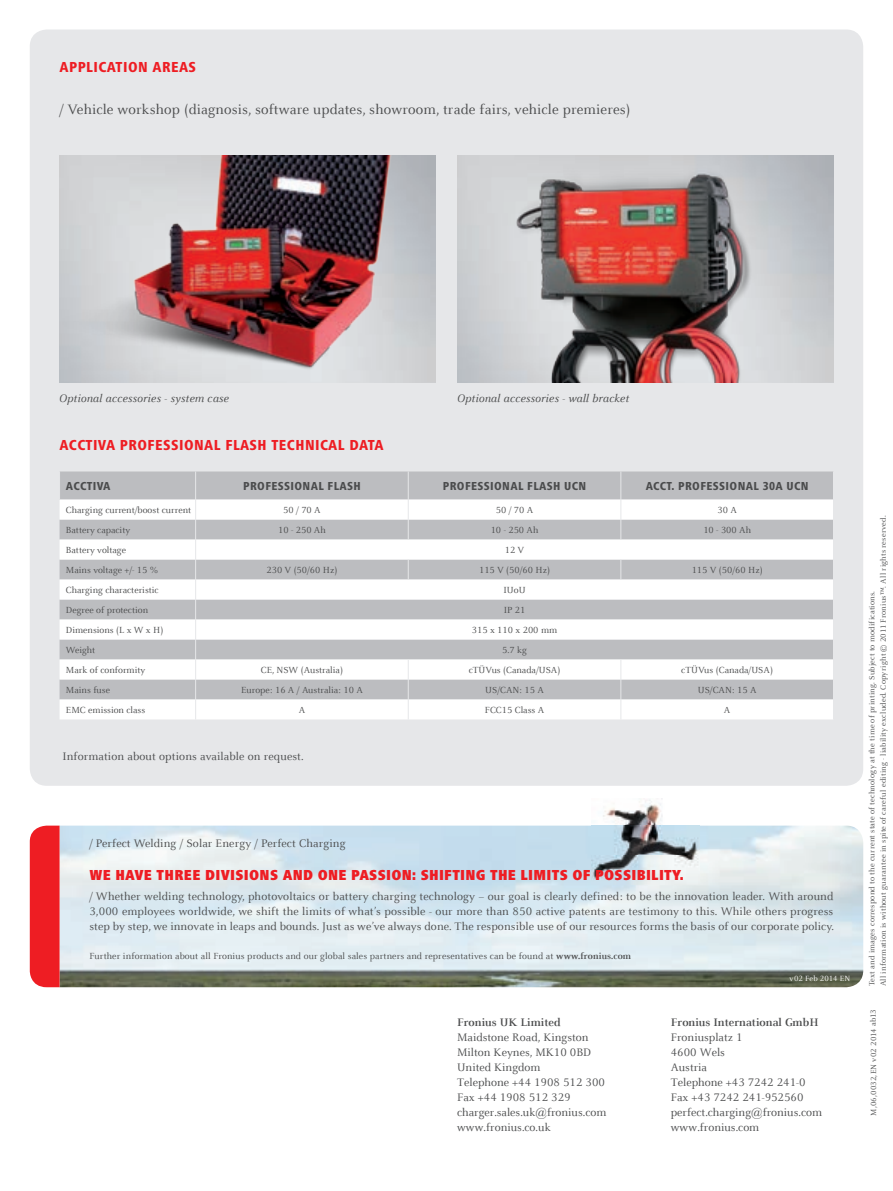
<style>
.page{position:relative;width:893px;height:1191px;background:#fff}
.page>*{position:absolute;margin:0;border:0;box-sizing:border-box;transform-origin:0 0}
.t1{font:15px "Celeste Offc Pro";letter-spacing:.01em;color:#4b4c4d}
.t2{font:900 condensed 15px "Frutiger Next LTW1 G";letter-spacing:.02em;color:#ee1d23}
.t3{font:800 condensed 15px "Frutiger Next LTW1 G";letter-spacing:.03em;color:#ee1d23}
.t4{font:12px/15px "Celeste Offc Pro";color:#4b4c4d}
.t5{font:800 condensed 12px "Frutiger Next LTW1 G";letter-spacing:.03em;color:#4b4c4d}
.t6{font:italic 12px "Celeste Offc Pro";letter-spacing:.01em;color:#4b4c4d}
.t7{font:700 12px "Celeste Offc Pro";color:#4b4c4d}
.t8{font:9.75px "Celeste Offc Pro";color:#4b4c4d}
.t9{font:8.25px/11.2px "Celeste Offc Pro";letter-spacing:.025em;color:#4b4c4d}
.t10{font:8.25px "Celeste Offc Pro";letter-spacing:.005em;color:#4b4c4d}
.t11{font:8.25px "Celeste Offc Pro";letter-spacing:.015em;color:#fff}
.s1{font-weight:700}
</style>
<div class="page">
<div style="left:30px;top:30px;width:833px;height:756px;background:#e6e7e9;border-radius:17px"></div>
<img style="left:60px;top:825px;width:803px;height:162px">
<div style="left:30px;top:825px;width:30px;height:162px;background:#ee1d23"></div>
<img style="left:591px;top:799px;width:109px;height:86px">
<img style="left:503px;top:157px;width:263px;height:226px">
<img style="left:62px;top:155px;width:356px;height:228px">
<div style="left:60px;top:471px;width:773px;height:28px;background:#bcbdc0"></div>
<svg style="left:60px;top:500px;width:773px;height:219px;fill:#fff"></svg>
<svg style="left:408px;top:471px;width:1px;height:68px"></svg>
<svg style="left:620px;top:471px;width:1px;height:68px"></svg>
<svg style="left:408px;top:559px;width:1px;height:20px"></svg>
<svg style="left:620px;top:559px;width:1px;height:20px"></svg>
<svg style="left:195px;top:471px;width:1px;height:248px"></svg>
<svg style="left:408px;top:659px;width:1px;height:60px"></svg>
<svg style="left:620px;top:659px;width:1px;height:60px"></svg>
<p class="t3" style="left:60px;top:58px;width:138px">APPLICATION AREAS</p>
<p class="t1" style="left:60px;top:100px;width:572px">/ Vehicle workshop (diagnosis, software updates, showroom, trade fairs, vehicle premieres)</p>
<p class="t6" style="left:59px;top:391px;width:171px">Optional accessories - system case</p>
<p class="t6" style="left:457px;top:391px;width:174px">Optional accessories - wall bracket</p>
<p class="t3" style="left:60px;top:436px;width:326px">ACCTIVA PROFESSIONAL FLASH TECHNICAL DATA</p>
<p class="t5" style="left:66px;top:479px;width:46px">ACCTIVA</p>
<p class="t5" style="left:243px;top:479px;width:119px">PROFESSIONAL FLASH</p>
<p class="t5" style="left:443px;top:479px;width:130px">PROFESSIONAL FLASH UCN</p>
<p class="t5" style="left:646px;top:479px;width:149px">ACCT. PROFESSIONAL 30A UCN</p>
<p class="t8" style="left:66px;top:504px;width:127px">Charging current/boost current</p>
<p class="t8" style="left:283px;top:504px;width:39px">50 / 70 A</p>
<p class="t8" style="left:496px;top:504px;width:39px">50 / 70 A</p>
<p class="t8" style="left:717px;top:504px;width:21px">30 A</p>
<p class="t8" style="left:66px;top:524px;width:66px">Battery capacity</p>
<p class="t8" style="left:278px;top:524px;width:49px">10 - 250 Ah</p>
<p class="t8" style="left:491px;top:524px;width:49px">10 - 250 Ah</p>
<p class="t8" style="left:703px;top:524px;width:49px">10 - 300 Ah</p>
<p class="t8" style="left:66px;top:544px;width:62px">Battery voltage</p>
<p class="t8" style="left:505px;top:544px;width:21px">12 V</p>
<p class="t8" style="left:66px;top:564px;width:94px">Mains voltage +/- 15 %</p>
<p class="t8" style="left:266px;top:564px;width:72px">230 V (50/60 Hz)</p>
<p class="t8" style="left:479px;top:564px;width:72px">115 V (50/60 Hz)</p>
<p class="t8" style="left:692px;top:564px;width:72px">115 V (50/60 Hz)</p>
<p class="t8" style="left:66px;top:584px;width:94px">Charging characteristic</p>
<p class="t8" style="left:503px;top:584px;width:24px">IUoU</p>
<p class="t8" style="left:66px;top:604px;width:84px">Degree of protection</p>
<p class="t8" style="left:504px;top:604px;width:23px">IP 21</p>
<p class="t8" style="left:66px;top:624px;width:99px">Dimensions (L x W x H)</p>
<p class="t8" style="left:472px;top:624px;width:87px">315 x 110 x 200 mm</p>
<p class="t8" style="left:66px;top:644px;width:31px">Weight</p>
<p class="t8" style="left:502px;top:644px;width:26px">5.7 kg</p>
<p class="t8" style="left:66px;top:664px;width:81px">Mark of conformity</p>
<p class="t8" style="left:261px;top:664px;width:84px">CE, NSW (Australia)</p>
<p class="t8" style="left:469px;top:664px;width:93px">cTÜVus (Canada/USA)</p>
<p class="t8" style="left:681px;top:664px;width:93px">cTÜVus (Canada/USA)</p>
<p class="t8" style="left:66px;top:684px;width:46px">Mains fuse</p>
<p class="t8" style="left:241px;top:684px;width:123px">Europe: 16 A / Australia: 10 A</p>
<p class="t8" style="left:485px;top:684px;width:60px">US/CAN: 15 A</p>
<p class="t8" style="left:698px;top:684px;width:60px">US/CAN: 15 A</p>
<p class="t8" style="left:66px;top:704px;width:81px">EMC emission class</p>
<p class="t8" style="left:299px;top:704px;width:8px">A</p>
<p class="t8" style="left:485px;top:704px;width:61px">FCC15 Class A</p>
<p class="t8" style="left:724px;top:704px;width:8px">A</p>
<p class="t4" style="left:62px;top:748px;width:243px">Information about options available on request.</p>
<p class="t4" style="left:89px;top:835px;width:258px">/ Perfect Welding / Solar Energy / Perfect Charging</p>
<p class="t2" style="left:89px;top:866px;width:596px">WE HAVE THREE DIVISIONS AND ONE PASSION: SHIFTING THE LIMITS OF POSSIBILITY.</p>
<p class="t4" style="left:89px;top:888px;width:746px;text-align:justify">/ Whether welding technology, photovoltaics or battery charging technology − our goal is clearly defined: to be the innovation leader. With around 3,000 employees worldwide, we shift the limits of what’s possible - our more than 850 active patents are testimony to this. While others progress step by step, we innovate in leaps and bounds. Just as we’ve always done. The responsible use of our resources forms the basis of our corporate policy.</p>
<p class="t8" style="left:89px;top:950px;width:543px">Further information about all Fronius products and our global sales partners and representatives can be found at <span class="s1">www.fronius.com</span></p>
<p class="t11" style="left:790px;top:973px;width:62px">v02 Feb 2014 EN</p>
<p class="t9" style="left:866px;top:986px;width:472px;rotate:-90deg">Text and images correspond to the current state of technology at the time of printing. Subject to modifications.<br>All information is without guarantee in spite of careful editing - liability excluded. Copyright © 2011 Fronius™. All rights reserved.</p>
<p class="t7" style="left:457px;top:1015px;width:105px">Fronius UK Limited</p>
<p class="t4" style="left:457px;top:1030px;width:151px">Maidstone Road, Kingston<br>Milton Keynes, MK10 0BD<br>United Kingdom<br>Telephone +44 1908 512 300<br>Fax +44 1908 512 329 charger.sales.uk@fronius.com www.fronius.co.uk</p>
<p class="t7" style="left:671px;top:1015px;width:149px">Fronius International GmbH</p>
<p class="t10" style="left:869px;top:1115px;width:108px;rotate:-90deg">M,06,0032,EN v02 2014 ab13</p>
<p class="t4" style="left:671px;top:1030px;width:153px">Froniusplatz 1<br>4600 Wels<br>Austria<br>Telephone +43 7242 241-0<br>Fax +43 7242 241-952560 perfect.charging@fronius.com www.fronius.com</p>
</div>
